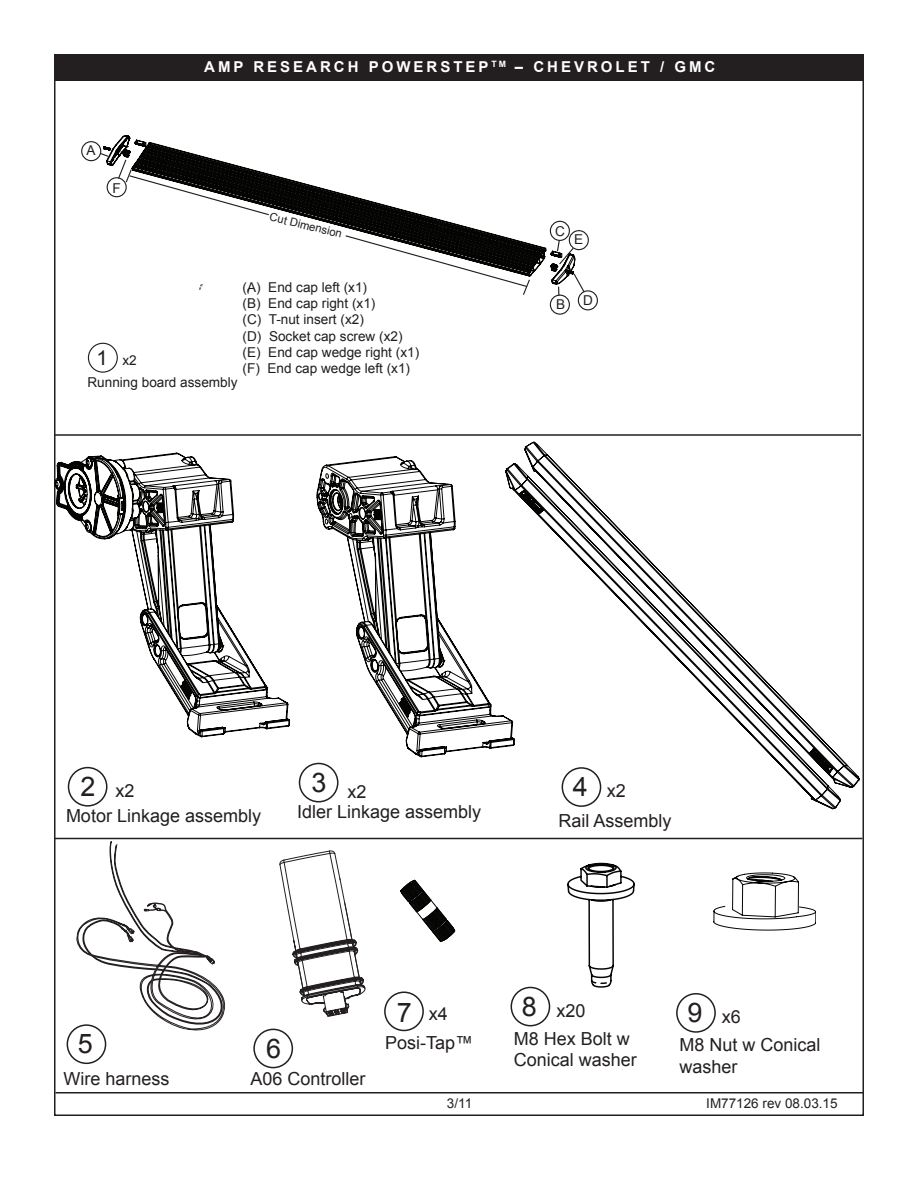
<style>
.page{position:relative;width:918px;height:1188px;background:#fff}
.page>*{position:absolute;margin:0;border:0;box-sizing:border-box;transform-origin:0 0}
.t1{font:27px "Arial";color:#231f20}
.t2{font:18px/28.2px "Arial";color:#231f20}
.t3{font:700 15px "Arial";letter-spacing:.2em;color:#fff}
.t4{font:13.65px/16.4px "Arial";color:#201d1e}
.t5{font:13.5px "Arial";color:#231f20}
.t6{font:11.25px "Arial";color:#201d1e}
.s1{font-size:20.4px}
.s2{font-size:27px}
</style>
<div class="page">
<div style="left:54px;top:55px;width:809px;height:26px;background:#231f20"></div>
<svg style="left:199px;top:285px;width:4px;height:5px"></svg>
<div style="left:88px;top:343px;width:30px;height:30px;border:1px solid #201d1e;border-radius:50%"></div>
<svg style="left:247px;top:288px;width:3px;height:6px"></svg>
<svg style="left:103px;top:135px;width:473px;height:150px"></svg>
<div style="left:550px;top:221px;width:20px;height:20px;border:1px solid #201d1e;border-radius:50%"></div>
<div style="left:569px;top:230px;width:20px;height:20px;border:1px solid #201d1e;border-radius:50%"></div>
<svg style="left:556px;top:239px;width:19px;height:27px"></svg>
<div style="left:578px;top:290px;width:20px;height:20px;border:1px solid #201d1e;border-radius:50%"></div>
<svg style="left:573px;top:272px;width:13px;height:22px"></svg>
<div style="left:550px;top:295px;width:20px;height:20px;border:1px solid #201d1e;border-radius:50%"></div>
<div style="left:81px;top:141px;width:20px;height:20px;border:1px solid #201d1e;border-radius:50%"></div>
<svg style="left:99px;top:152px;width:11px;height:6px"></svg>
<div style="left:107px;top:177px;width:20px;height:20px;border:1px solid #201d1e;border-radius:50%"></div>
<svg style="left:117px;top:158px;width:153px;height:58px"></svg>
<svg style="left:344px;top:234px;width:187px;height:61px"></svg>
<div style="left:68px;top:767px;width:40px;height:40px;border:2px solid #231f20;border-radius:50%"></div>
<div style="left:67px;top:1024px;width:39px;height:40px;border:2px solid #231f20;border-radius:50%"></div>
<svg style="left:70px;top:839px;width:169px;height:196px"></svg>
<div style="left:299px;top:763px;width:40px;height:39px;border:2px solid #231f20;border-radius:50%"></div>
<svg style="left:55px;top:453px;width:235px;height:284px"></svg>
<svg style="left:317px;top:456px;width:189px;height:301px"></svg>
<div style="left:253px;top:1029px;width:40px;height:39px;border:2px solid #231f20;border-radius:50%"></div>
<svg style="left:280px;top:851px;width:85px;height:166px"></svg>
<svg style="left:400px;top:880px;width:56px;height:63px"></svg>
<div style="left:384px;top:991px;width:40px;height:40px;border:2px solid #231f20;border-radius:50%"></div>
<svg style="left:567px;top:863px;width:68px;height:125px"></svg>
<div style="left:511px;top:987px;width:39px;height:39px;border:2px solid #231f20;border-radius:50%"></div>
<svg style="left:506px;top:442px;width:335px;height:367px"></svg>
<div style="left:562px;top:767px;width:39px;height:40px;border:2px solid #231f20;border-radius:50%"></div>
<div style="left:676px;top:993px;width:40px;height:40px;border:2px solid #231f20;border-radius:50%"></div>
<svg style="left:713px;top:873px;width:103px;height:57px"></svg>
<hr style="left:54px;top:434px;width:807px;height:2px;background:#231f20">
<hr style="left:54px;top:838px;width:808px;height:1px;background:#231f20">
<hr style="left:56px;top:1092px;width:808px;height:2px;background:#231f20">
<p class="t4" style="left:86px;top:142px;width:11px">A</p>
<p class="t4" style="left:113px;top:180px;width:10px">F</p>
<p class="t3" style="left:204px;top:57px;width:513px">AMP RESEARCH POWERSTEP <sup>TM</sup> – CHEVROLET / GMC</p>
<p class="t6" style="left:272px;top:209px;width:76px;rotate:14deg">Cut Dimension</p>
<p class="t4" style="left:555px;top:223px;width:11px">C</p>
<p class="t4" style="left:574px;top:231px;width:11px">E</p>
<p class="t4" style="left:243px;top:279px;width:178px">(A) End cap left (x1)<br>(B) End cap right (x1)<br>(C) T-nut insert (x2)<br>(D) Socket cap screw (x2) (E) End cap wedge right (x1) (F) End cap wedge left (x1)</p>
<p class="t4" style="left:87px;top:350px;width:152px;line-height:22.2px;text-indent:9px"><span class="s1">1</span> x2<br>Running board assembly</p>
<p class="t4" style="left:556px;top:296px;width:11px">B</p>
<p class="t4" style="left:583px;top:292px;width:11px">D</p>
<h1 class="t1" style="left:312px;top:765px;width:17px">3</h1>
<h2 class="t2" style="left:297px;top:798px;width:186px">Idler Linkage assembly</h2>
<h1 class="t1" style="left:81px;top:769px;width:17px">2</h1>
<h2 class="t2" style="left:66px;top:802px;width:197px">Motor Linkage assembly</h2>
<h2 class="t2" style="left:115px;top:777px;width:21px">x2</h2>
<h2 class="t2" style="left:348px;top:778px;width:21px">x2</h2>
<h1 class="t1" style="left:573px;top:769px;width:17px">4</h1>
<h2 class="t2" style="left:558px;top:807px;width:115px">Rail Assembly</h2>
<h2 class="t2" style="left:607px;top:777px;width:21px">x2</h2>
<h1 class="t1" style="left:78px;top:1026px;width:17px">5</h1>
<h2 class="t2" style="left:63px;top:1064px;width:108px">Wire harness</h2>
<h1 class="t1" style="left:266px;top:1030px;width:17px">6</h1>
<h2 class="t2" style="left:250px;top:1065px;width:117px">A06 Controller</h2>
<h2 class="t2" style="left:429px;top:1000px;width:21px">x4</h2>
<h2 class="t2" style="left:514px;top:996px;width:118px;text-indent:8px"><span class="s2">8</span> x20<br>M8 Hex Bolt w</h2>
<h2 class="t2" style="left:514px;top:1046px;width:125px">Conical washer</h2>
<h1 class="t1" style="left:397px;top:995px;width:17px">7</h1>
<h2 class="t2" style="left:385px;top:1029px;width:90px">Posi-Tap™</h2>
<h2 class="t2" style="left:680px;top:1003px;width:143px;text-indent:8px"><span class="s2">9</span> x6<br>M8 Nut w Conical</h2>
<h2 class="t2" style="left:680px;top:1052px;width:60px">washer</h2>
<p class="t5" style="left:455px;top:1095px;width:10px">/11</p>
<p class="t5" style="left:706px;top:1095px;width:133px">IM771 26 rev 08.03.1 5</p>
</div>
